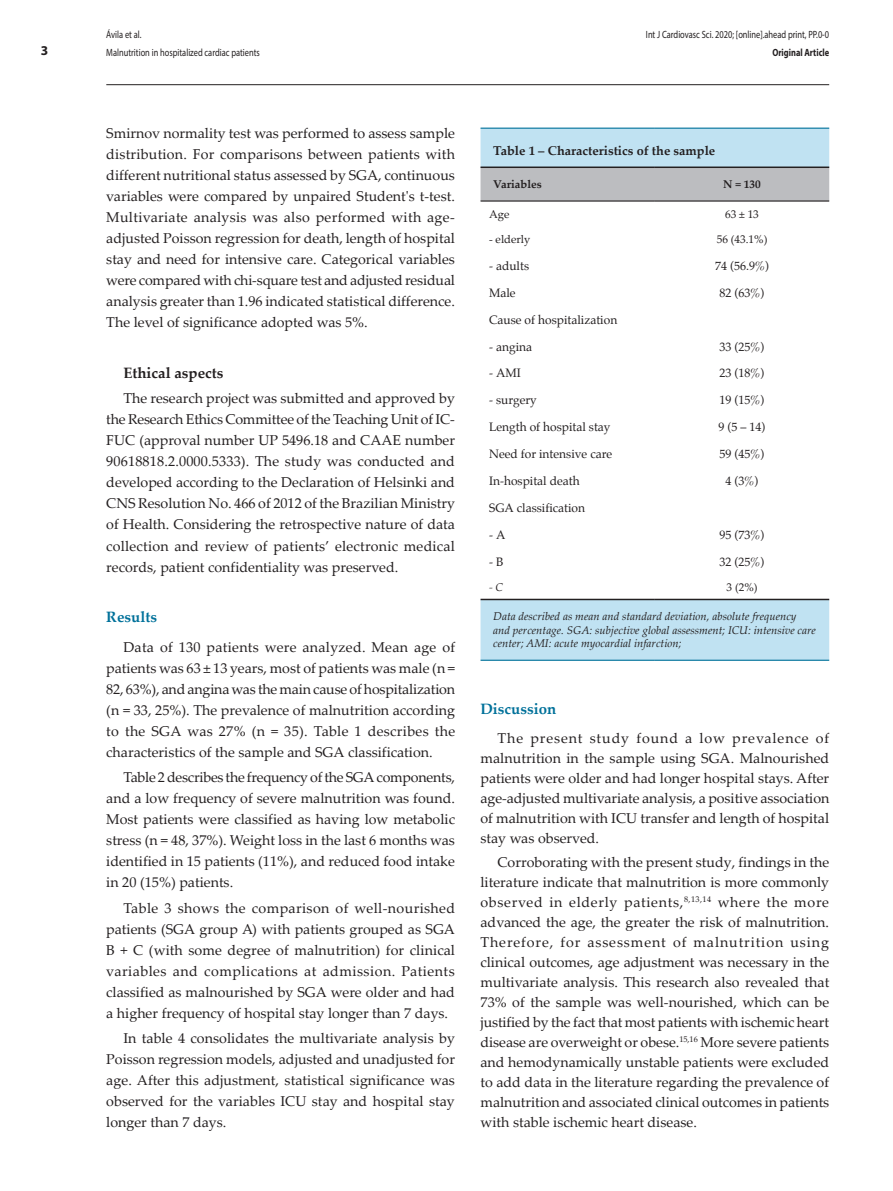
<style>
.page{position:relative;width:893px;height:1191px;background:#fff}
.page>*{position:absolute;margin:0;border:0;box-sizing:border-box;transform-origin:0 0}
.t1{font:700 15px "Palatino Linotype";color:#00719a}
.t2{font:700 15px "Palatino Linotype";color:#231f20}
.t3{font:14.25px/21px "Palatino Linotype";color:#231f20;text-align:justify}
.t4{font:700 13.5px "Myriad Pro";color:#231f20}
.t5{font:700 12.75px "Palatino Linotype";color:#231f20}
.t6{font:12px "Palatino";color:#231f20}
.t7{font:italic 11.25px/13.5px "Palatino Linotype";color:#231f20}
.t8{font:11.25px "Palatino Linotype";color:#231f20}
.t9{font:700 11.25px "Palatino Linotype";color:#231f20}
.t10{font:10.5px/18px "Myriad Pro";color:#231f20;scale:.8 1}
.t11{font:700 10.5px "Myriad Pro";color:#231f20;scale:.8 1}
</style>
<div class="page">
<svg style="left:481px;top:129px;width:348px;height:530px"></svg>
<div style="left:481px;top:168px;width:348px;height:32px;background:#bcbdc0"></div>
<hr style="left:481px;top:200px;width:174px;height:2px;background:#231f20">
<hr style="left:655px;top:200px;width:174px;height:2px;background:#231f20">
<hr style="left:481px;top:599px;width:174px;height:1px;background:#231f20">
<hr style="left:655px;top:599px;width:174px;height:1px;background:#231f20">
<hr style="left:481px;top:659px;width:174px;height:2px;background:#00719a">
<hr style="left:655px;top:659px;width:174px;height:2px;background:#00719a">
<hr style="left:481px;top:128px;width:174px;height:1px;background:#00719a">
<hr style="left:655px;top:128px;width:174px;height:1px;background:#00719a">
<hr style="left:481px;top:166px;width:174px;height:2px;background:#231f20">
<hr style="left:655px;top:166px;width:174px;height:2px;background:#231f20">
<hr style="left:106px;top:84px;width:723px;height:1px;background:#231f20">
<p class="t4" style="left:41px;top:42px;width:9px">3</p>
<p class="t10" style="left:106px;top:25px;width:193px">Ávila et al.<br>Malnutrition in hospitalized cardiac patients</p>
<p class="t10" style="left:646px;top:25px;width:231px">Int J Cardiovasc Sci. 2020; [online].ahead print, PP.0-0</p>
<p class="t11" style="left:772px;top:45px;width:73px">Original Article</p>
<p class="t3" style="left:106px;top:122px;width:350px">Smirnov normality test was performed to assess sample distribution. For comparisons between patients with different nutritional status assessed by SGA, continuous variables were compared by unpaired Student's t-test.<br>Multivariate analysis was also performed with age&shy;adjusted Poisson regression for death, length of hospital stay and need for intensive care. Categorical variables were compared with chi-square test and adjusted residual analysis greater than 1.96 indicated statistical difference.<br>The level of significance adopted was 5%.</p>
<p class="t2" style="left:123px;top:362px;width:102px">Ethical aspects</p>
<p class="t3" style="left:106px;top:387px;width:350px;text-indent:17px">The research project was submitted and approved by the Research Ethics Committee of the Teaching Unit of IC-FUC (approval number UP 5496.18 and CAAE number 90618818.2.0000.5333). The study was conducted and developed according to the Declaration of Helsinki and CNS Resolution No. 466 of 2012 of the Brazilian Ministry of Health. Considering the retrospective nature of data collection and review of patients’ electronic medical records, patient confidentiality was preserved.</p>
<p class="t1" style="left:106px;top:606px;width:52px">Results</p>
<p class="t3" style="left:106px;top:635px;width:350px;text-indent:17px">Data of 130 patients were analyzed. Mean age of patients was 63 ± 13 years, most of patients was male (n = 82, 63%), and angina was the main cause of hospitalization (n = 33, 25%). The prevalence of malnutrition according to the SGA was 27% (n = 35). Table 1 describes the characteristics of the sample and SGA classification.</p>
<p class="t3" style="left:106px;top:766px;width:350px;text-indent:17px">Table 2 describes the frequency of the SGA components, and a low frequency of severe malnutrition was found.<br>Most patients were classified as having low metabolic stress (n = 48, 37%). Weight loss in the last 6 months was identified in 15 patients (11%), and reduced food intake in 20 (15%) patients.</p>
<p class="t3" style="left:106px;top:896px;width:350px;text-indent:17px">Table 3 shows the comparison of well-nourished patients (SGA group A) with patients grouped as SGA B + C (with some degree of malnutrition) for clinical variables and complications at admission. Patients classified as malnourished by SGA were older and had a higher frequency of hospital stay longer than 7 days.</p>
<p class="t3" style="left:106px;top:1027px;width:350px;text-indent:17px">In table 4 consolidates the multivariate analysis by Poisson regression models, adjusted and unadjusted for age. After this adjustment, statistical significance was observed for the variables ICU stay and hospital stay longer than 7 days.</p>
<p class="t5" style="left:493px;top:141px;width:224px">Table 1 – Characteristics of the sample</p>
<p class="t9" style="left:493px;top:176px;width:50px">Variables</p>
<p class="t9" style="left:723px;top:176px;width:39px">N = 130</p>
<p class="t8" style="left:489px;top:206px;width:22px">Age</p>
<p class="t8" style="left:725px;top:206px;width:35px">63 ± 13</p>
<p class="t8" style="left:489px;top:231px;width:43px">- elderly</p>
<p class="t8" style="left:717px;top:231px;width:52px">56 (43.1%)</p>
<p class="t6" style="left:489px;top:259px;width:42px">- adults</p>
<p class="t6" style="left:715px;top:259px;width:56px">74 (56.9%)</p>
<p class="t6" style="left:489px;top:286px;width:28px">Male</p>
<p class="t6" style="left:719px;top:286px;width:47px">82 (63%)</p>
<p class="t6" style="left:489px;top:313px;width:130px">Cause of hospitalization</p>
<p class="t6" style="left:489px;top:339px;width:45px">- angina</p>
<p class="t6" style="left:719px;top:339px;width:47px">33 (25%)</p>
<p class="t6" style="left:489px;top:366px;width:33px">- AMI</p>
<p class="t6" style="left:719px;top:366px;width:47px">23 (18%)</p>
<p class="t6" style="left:489px;top:393px;width:49px">- surgery</p>
<p class="t6" style="left:719px;top:393px;width:47px">19 (15%)</p>
<p class="t6" style="left:489px;top:420px;width:123px">Length of hospital stay</p>
<p class="t6" style="left:719px;top:420px;width:48px">9 (5 – 14)</p>
<p class="t6" style="left:489px;top:447px;width:125px">Need for intensive care</p>
<p class="t6" style="left:719px;top:447px;width:47px">59 (45%)</p>
<p class="t6" style="left:489px;top:474px;width:92px">In-hospital death</p>
<p class="t6" style="left:725px;top:474px;width:35px">4 (3%)</p>
<p class="t6" style="left:489px;top:501px;width:98px">SGA classification</p>
<p class="t6" style="left:489px;top:528px;width:18px">- A</p>
<p class="t6" style="left:719px;top:528px;width:47px">95 (73%)</p>
<p class="t6" style="left:489px;top:554px;width:16px">- B</p>
<p class="t6" style="left:719px;top:554px;width:47px">32 (25%)</p>
<p class="t7" style="left:489px;top:580px;width:16px">- C</p>
<p class="t8" style="left:727px;top:579px;width:33px">3 (2%)</p>
<p class="t7" style="left:493px;top:609px;width:324px">Data described as mean and standard deviation, absolute frequency and percentage. SGA: subjective global assessment; ICU: intensive care center; AMI: acute myocardial infarction;</p>
<p class="t1" style="left:480px;top:698px;width:77px">Discussion</p>
<p class="t3" style="left:480px;top:727px;width:350px;line-height:20px;text-indent:17px">The present study found a low prevalence of malnutrition in the sample using SGA. Malnourished patients were older and had longer hospital stays. After age-adjusted multivariate analysis, a positive association of malnutrition with ICU transfer and length of hospital stay was observed.</p>
<p class="t3" style="left:480px;top:851px;width:350px;line-height:20px;text-indent:17px">Corroborating with the present study, findings in the literature indicate that malnutrition is more commonly observed in elderly patients,<sup>8,13,14</sup> where the more advanced the age, the greater the risk of malnutrition.<br>Therefore, for assessment of malnutrition using clinical outcomes, age adjustment was necessary in the multivariate analysis. This research also revealed that 73% of the sample was well-nourished, which can be justified by the fact that most patients with ischemic heart disease are overweight or obese.<sup>15,16</sup> More severe patients and hemodynamically unstable patients were excluded to add data in the literature regarding the prevalence of malnutrition and associated clinical outcomes in patients with stable ischemic heart disease.</p>
</div>
